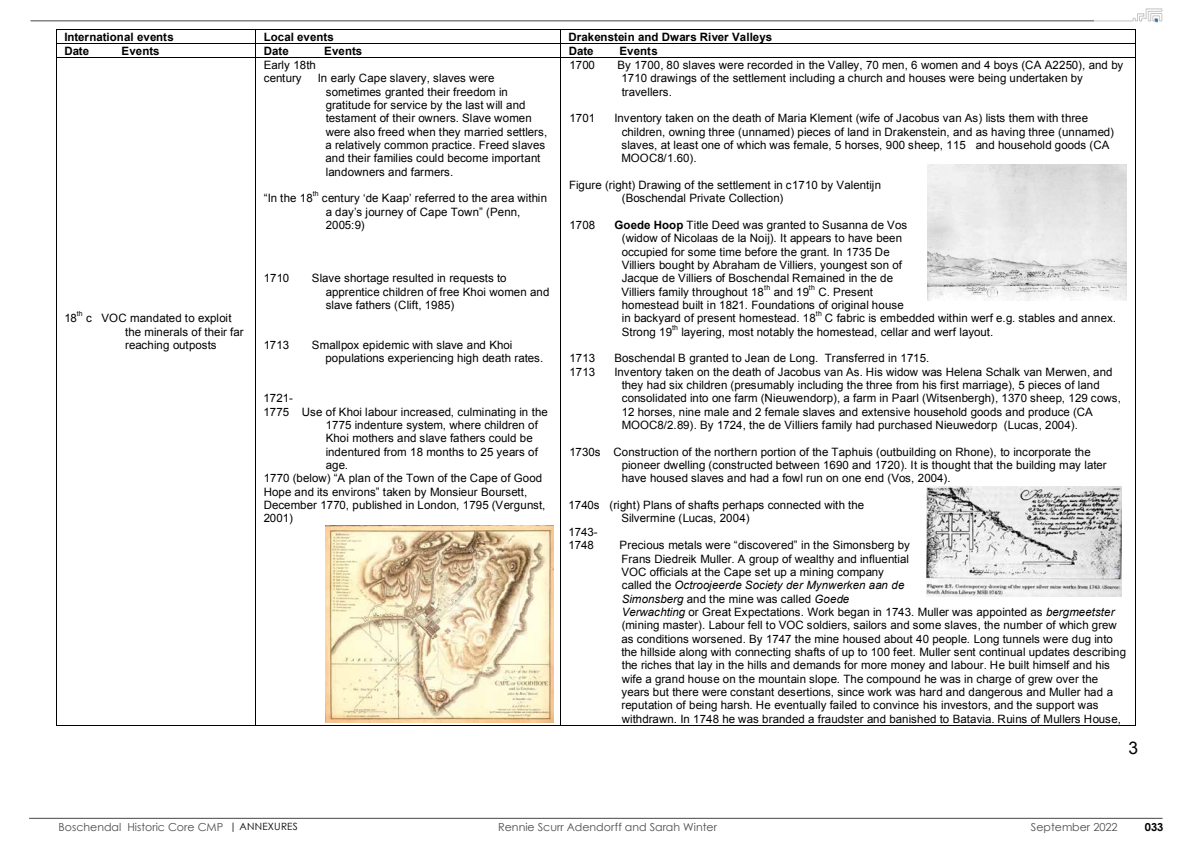
<style>
.page{position:relative;width:1191px;height:842px;background:#fff}
.page>*{position:absolute;margin:0;border:0;box-sizing:border-box;transform-origin:0 0}
.t1{font:17.4px "Arial";color:#000}
.t2{font:11.5px/13.4px "Arial";color:#000}
.t3{font:700 11.5px "Arial";color:#000}
.t4{font:11px "Century Gothic";color:#4d4d4f}
.t5{font:700 11px "Century Gothic";color:#000}
.t6{font:7px "Arial";letter-spacing:.02em;color:#000}
.s1{font-weight:700}
.s2{font-style:italic}
.s3{font-size:10px;color:#000}
</style>
<div class="page">
<img style="left:1093px;top:8px;width:69px;height:14px">
<hr style="left:29px;top:818px;width:1133px;height:1px;background:#464547">
<hr style="left:31px;top:21px;width:1063px;height:1px;background:#464547">
<hr style="left:57px;top:29px;width:198px;height:1px;background:#000">
<hr style="left:256px;top:29px;width:304px;height:1px;background:#000">
<hr style="left:561px;top:29px;width:574px;height:1px;background:#000">
<hr style="left:57px;top:43px;width:198px;height:1px;background:#000">
<hr style="left:256px;top:43px;width:304px;height:1px;background:#000">
<hr style="left:561px;top:43px;width:574px;height:1px;background:#000">
<svg style="left:56px;top:29px;width:1px;height:29px"></svg>
<hr style="left:57px;top:57px;width:198px;height:1px;background:#000">
<svg style="left:255px;top:29px;width:1px;height:29px"></svg>
<hr style="left:256px;top:57px;width:304px;height:1px;background:#000">
<svg style="left:560px;top:29px;width:1px;height:29px"></svg>
<hr style="left:561px;top:57px;width:574px;height:1px;background:#000">
<svg style="left:1135px;top:29px;width:1px;height:29px"></svg>
<hr style="left:56px;top:58px;width:1px;height:667px;background:#000">
<hr style="left:57px;top:725px;width:198px;height:1px;background:#000">
<hr style="left:255px;top:58px;width:1px;height:667px;background:#000">
<hr style="left:256px;top:725px;width:304px;height:1px;background:#000">
<hr style="left:560px;top:58px;width:1px;height:667px;background:#000">
<hr style="left:561px;top:725px;width:574px;height:1px;background:#000">
<hr style="left:1135px;top:58px;width:1px;height:667px;background:#000">
<img style="left:927px;top:164px;width:199px;height:136px">
<img style="left:926px;top:487px;width:195px;height:110px">
<img style="left:326px;top:525px;width:227px;height:198px">
<p class="t3" style="left:64px;top:32px;width:111px">International events</p>
<p class="t3" style="left:264px;top:32px;width:72px">Local events</p>
<p class="t3" style="left:568px;top:32px;width:205px">Drakenstein and Dwars River Valleys</p>
<p class="t3" style="left:64px;top:46px;width:26px">Date</p>
<p class="t3" style="left:121px;top:46px;width:40px">Events</p>
<p class="t3" style="left:264px;top:46px;width:26px">Date</p>
<p class="t3" style="left:324px;top:46px;width:40px">Events</p>
<p class="t3" style="left:569px;top:46px;width:26px">Date</p>
<p class="t3" style="left:619px;top:46px;width:40px">Events</p>
<p class="t6" style="left:77px;top:311px;width:7px">th</p>
<p class="t2" style="left:125px;top:313px;width:120px;text-indent:-39px">c VOC mandated to exploit the minerals of their far reaching outposts</p>
<p class="t2" style="left:64px;top:313px;width:14px">18</p>
<p class="t2" style="left:264px;top:59px;width:53px">Early 18th century</p>
<p class="t2" style="left:325px;top:72px;width:223px;text-indent:-8px">In early Cape slavery, slaves were sometimes granted their freedom in gratitude for service by the last will and testament of their owners. Slave women were also freed when they married settlers, a relatively common practice. Freed slaves and their families could become important landowners and farmers.</p>
<p class="t6" style="left:313px;top:191px;width:7px">th</p>
<p class="t2" style="left:326px;top:192px;width:223px;text-indent:-4px">century ‘de Kaap’ referred to the area within a day’s journey of Cape Town” (Penn,<br>2005:9)</p>
<p class="t2" style="left:264px;top:192px;width:50px">“In the 18</p>
<p class="t2" style="left:264px;top:272px;width:27px">1710</p>
<p class="t2" style="left:326px;top:272px;width:225px;text-indent:-14px">Slave shortage resulted in requests to apprentice children of free Khoi women and slave fathers (Clift, 1985)</p>
<p class="t2" style="left:264px;top:339px;width:27px">1713</p>
<p class="t2" style="left:326px;top:339px;width:219px;text-indent:-14px">Smallpox epidemic with slave and Khoi populations experiencing high death rates.</p>
<p class="t2" style="left:264px;top:393px;width:31px">1721-</p>
<p class="t2" style="left:264px;top:406px;width:286px">1775 Use of Khoi labour increased, culminating in the</p>
<p class="t2" style="left:326px;top:419px;width:214px">1775 indenture system, where children of</p>
<p class="t2" style="left:326px;top:433px;width:208px">Khoi mothers and slave fathers could be</p>
<p class="t2" style="left:326px;top:446px;width:214px">indentured from 18 months to 25 years of</p>
<p class="t2" style="left:326px;top:459px;width:24px">age.</p>
<p class="t2" style="left:264px;top:473px;width:280px">1770 (below) “A plan of the Town of the Cape of Good</p>
<p class="t2" style="left:264px;top:486px;width:265px">Hope and its environs” taken by Monsieur Boursett,</p>
<p class="t2" style="left:264px;top:499px;width:283px">December 1770, published in London, 1795 (Vergunst,</p>
<p class="t2" style="left:264px;top:513px;width:31px">2001)</p>
<p class="t2" style="left:569px;top:59px;width:27px">1700</p>
<p class="t2" style="left:621px;top:59px;width:503px;text-indent:-4px">By 1700, 80 slaves were recorded in the Valley, 70 men, 6 women and 4 boys (CA A2250), and by<br>1710 drawings of the settlement including a church and houses were being undertaken by travellers.</p>
<p class="t2" style="left:569px;top:112px;width:27px">1701</p>
<p class="t2" style="left:621px;top:112px;width:494px;text-indent:-7px">Inventory taken on the death of Maria Klement (wife of Jacobus van As) lists them with three children, owning three (unnamed) pieces of land in Drakenstein, and as having three (unnamed) slaves, at least one of which was female, 5 horses, 900 sheep, 115 and household goods (CA MOOC8/1.60).</p>
<p class="t2" style="left:622px;top:179px;width:261px;text-indent:-53px">Figure (right) Drawing of the settlement in c1710 by Valentijn (Boschendal Private Collection)</p>
<p class="t2" style="left:569px;top:219px;width:27px">1708</p>
<p class="t2" style="left:621px;top:219px;width:287px;text-indent:-7px"><span class="s1">Goede Hoop</span> Title Deed was granted to Susanna de Vos (widow of Nicolaas de la Noij). It appears to have been occupied for some time before the grant. In 1735 De Villiers bought by Abraham de Villiers, youngest son of Jacque de Villiers of Boschendal Remained in the de Villiers family throughout 18</p>
<p class="t6" style="left:809px;top:285px;width:7px">th</p>
<p class="t2" style="left:622px;top:286px;width:283px;text-indent:196px">C. Present homestead built in 1821. Foundations of original house in backyard of present homestead. 18</p>
<p class="t6" style="left:764px;top:285px;width:8px">th</p>
<p class="t2" style="left:774px;top:286px;width:37px">and 19</p>
<p class="t6" style="left:816px;top:311px;width:7px">th</p>
<p class="t2" style="left:825px;top:313px;width:293px">C fabric is embedded within werf e.g. stables and annex.</p>
<p class="t6" style="left:672px;top:325px;width:7px">th</p>
<p class="t2" style="left:681px;top:326px;width:313px">layering, most notably the homestead, cellar and werf layout.</p>
<p class="t2" style="left:622px;top:326px;width:52px">Strong 19</p>
<p class="t2" style="left:569px;top:353px;width:27px">1713</p>
<p class="t2" style="left:614px;top:353px;width:316px">Boschendal B granted to Jean de Long. Transferred in 1715.</p>
<p class="t2" style="left:569px;top:366px;width:27px">1713</p>
<p class="t2" style="left:621px;top:366px;width:501px;text-indent:-7px">Inventory taken on the death of Jacobus van As. His widow was Helena Schalk van Merwen, and they had six children (presumably including the three from his first marriage), 5 pieces of land consolidated into one farm (Nieuwendorp), a farm in Paarl (Witsenbergh), 1370 sheep, 129 cows, 12 horses, nine male and 2 female slaves and extensive household goods and produce (CA MOOC8/2.89). By 1724, the de Villiers family had purchased Nieuwedorp (Lucas, 2004).</p>
<p class="t2" style="left:622px;top:446px;width:486px;text-indent:-52px">1730s Construction of the northern portion of the Taphuis (outbuilding on Rhone), to incorporate the pioneer dwelling (constructed between 1690 and 1720). It is thought that the building may later have housed slaves and had a fowl run on one end (Vos, 2004).</p>
<p class="t2" style="left:568px;top:499px;width:297px">1740s (right) Plans of shafts perhaps connected with the</p>
<p class="t2" style="left:621px;top:513px;width:130px">Silvermine (Lucas, 2004)</p>
<p class="t2" style="left:568px;top:526px;width:31px">1743-</p>
<p class="t2" style="left:568px;top:540px;width:27px">1748</p>
<p class="t2" style="left:619px;top:540px;width:508px">Precious metals were “discovered” in the Simonsberg by<br>Frans Diedreik Muller. A group of wealthy and influential<br>VOC officials at the Cape set up a mining company<br>called the <span class="s2">Octroojeerde Society der Mynwerken aan de<br>Simonsberg</span> and the mine was called <span class="s2">Goede<br>Verwachting</span> or Great Expectations. Work began in 1743. Muller was appointed as <span class="s2">bergmeetster </span>(mining master). Labour fell to VOC soldiers, sailors and some slaves, the number of which grew as conditions worsened. By 1747 the mine housed about 40 people. Long tunnels were dug into the hillside along with connecting shafts of up to 100 feet. Muller sent continual updates describing the riches that lay in the hills and demands for more money and labour. He built himself and his wife a grand house on the mountain slope. The compound he was in charge of grew over the years but there were constant desertions, since work was hard and dangerous and Muller had a reputation of being harsh. He eventually failed to convince his investors, and the support was withdrawn. In 1748 he was branded a fraudster and banished to Batavia. Ruins of Mullers House,</p>
<h1 class="t1" style="left:1128px;top:742px;width:11px">3</h1>
<p class="t4" style="left:59px;top:820px;width:241px">Boschendal Historic Core CMP <span class="s3">| ANNEXURES</span></p>
<p class="t4" style="left:498px;top:820px;width:220px">Rennie Scurr Adendorff and Sarah Winter</p>
<p class="t4" style="left:1031px;top:820px;width:88px">September 2022</p>
<p class="t5" style="left:1144px;top:820px;width:20px">033</p>
</div>
